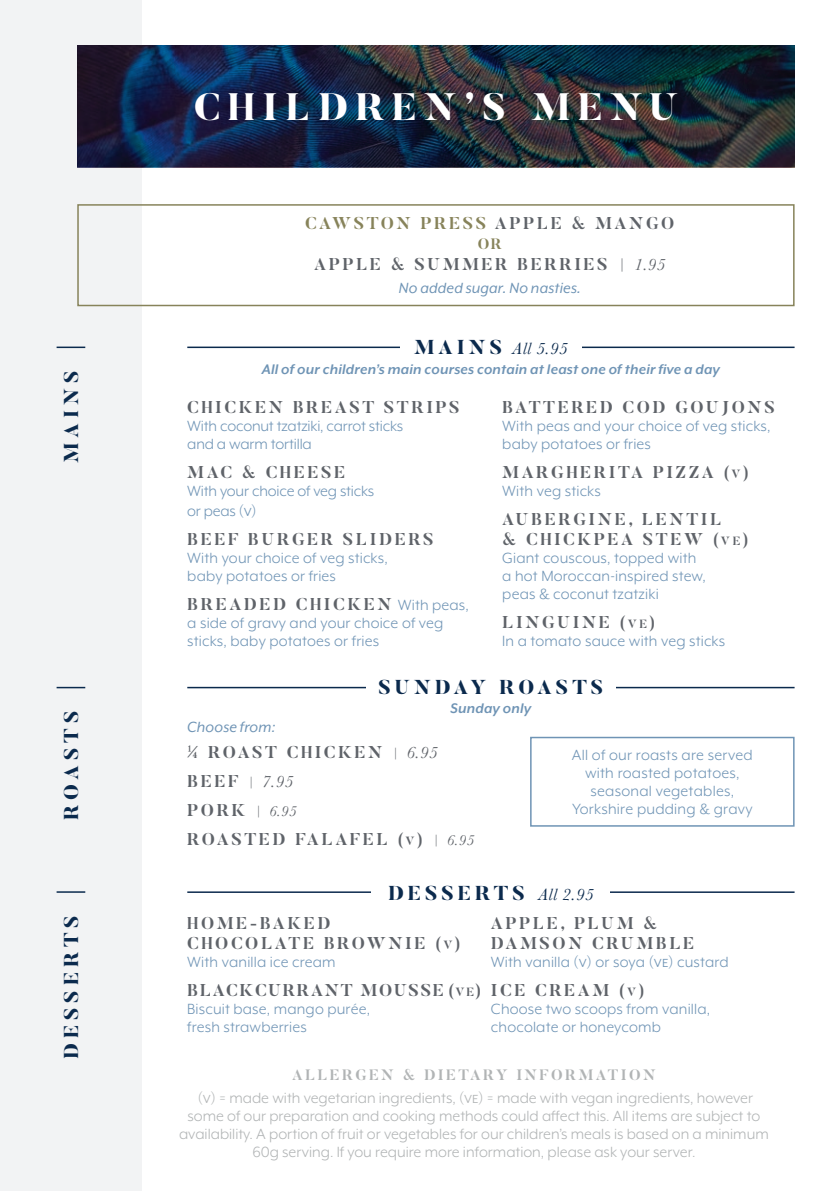
<style>
.page{position:relative;width:840px;height:1191px;background:#fff}
.page>*{position:absolute;margin:0;border:0;box-sizing:border-box;transform-origin:0 0}
.t1{font:800 38px "Butler";letter-spacing:.2em;color:#fff}
.t2{font:800 20px "Butler";letter-spacing:.2em;color:#0b2a4d}
.t3{font:800 20px "Butler";letter-spacing:.25em;color:#0b2a4d}
.t4{font:17px/18px "Mr Eaves XL Mod OT";letter-spacing:.01em;color:#6f94b5}
.t5{font:700 17px/20.4px "Butler";letter-spacing:.15em;color:#5f6369}
.t6{font:17px/18px "Mr Eaves XL Mod OT";color:#b1b4b5;text-align:center}
.t7{font:17px/18px "Mr Eaves XL Mod OT";letter-spacing:-.01em;color:#6f94b5}
.t8{font:italic 17px "Mr Eaves XL Mod OT";letter-spacing:.01em;color:#6f94b5}
.t9{font:700 17px "Butler";letter-spacing:.15em;color:#87835a}
.t10{font:700 17px "Butler";letter-spacing:.1em;color:#5f6369}
.t11{font:italic 17px "Baskerville";color:#0b2a4d}
.t12{font:italic 700 16px "Mr Eaves XL Mod OT";letter-spacing:.01em;color:#6f94b5}
.t13{font:700 15px "Butler";letter-spacing:.16em;color:#b1b4b5}
.t14{font:700 15px "Butler";color:#87835a}
.s1{color:#5f6369}
.s2{font-family:"Mr Eaves XL Mod OT";font-weight:400}
.s3{font-family:"Baskerville";font-weight:400;font-style:italic}
.s4{font-family:"Butler";font-weight:800;font-style:normal;font-size:20px}
.s5{font-family:"Mr Eaves XL Mod OT";font-weight:400;color:#6f94b5}
.s6{font-style:inherit}
.s7{font-size:11.8px}
.s8{font-family:"Mr Eaves XL Mod OT";font-weight:400;font-size:15px}
.s9{font-family:"Baskerville";font-weight:400;font-style:italic;font-size:15px}
.s10{font-family:"Baskerville";font-weight:400;font-style:italic;font-size:17px}
</style>
<div class="page">
<div style="left:0;top:0;width:142px;height:1191px;background:#f2f3f4"></div>
<img style="left:77px;top:45px;width:717px;height:122px">
<hr style="left:57px;top:346px;width:28px;height:2px;background:#0b2a4d">
<hr style="left:187px;top:346px;width:607px;height:2px;background:#0b2a4d">
<div style="left:400px;top:340px;width:181px;height:14px;background:#fff"></div>
<svg style="left:57px;top:891px;width:28px;height:1px"></svg>
<hr style="left:187px;top:891px;width:607px;height:2px;background:#0b2a4d">
<div style="left:371px;top:884px;width:238px;height:15px;background:#fff"></div>
<svg style="left:57px;top:687px;width:28px;height:1px"></svg>
<hr style="left:187px;top:687px;width:607px;height:1px;background:#0b2a4d">
<div style="left:366px;top:679px;width:249px;height:39px;background:#fff"></div>
<div style="left:530px;top:737px;width:264px;height:89px;border:2px solid #6f94b5"></div>
<div style="left:77px;top:204px;width:717px;height:102px;border:2px solid #87835a"></div>
<h1 class="t1" style="left:194px;top:83px;width:485px">CHILDREN’S MENU</h1>
<p class="t9" style="left:305px;top:212px;width:370px">CAWSTON PRESS <span class="s1">APPLE &amp; MANGO</span></p>
<p class="t14" style="left:477px;top:234px;width:25px">OR</p>
<p class="t5" style="left:314px;top:254px;width:352px">APPLE &amp; SUMMER BERRIES <span class="s2">|</span> <span class="s3">1.95</span></p>
<p class="t8" style="left:398px;top:280px;width:183px">No added sugar. No nasties.</p>
<p class="t2" style="left:58px;top:463px;width:94px;rotate:-90deg">MAINS</p>
<p class="t11" style="left:414px;top:337px;width:155px"><span class="s4">M A I N S</span> All 5.95</p>
<p class="t12" style="left:261px;top:361px;width:459px">All of our children’s main courses contain at least one of their five a day</p>
<p class="t5" style="left:187px;top:397px;width:274px">CHICKEN BREAST STRIPS</p>
<p class="t7" style="left:187px;top:417px;width:217px">With coconut tzatziki, carrot sticks and a warm tortilla</p>
<p class="t5" style="left:187px;top:462px;width:159px">MAC &amp; CHEESE</p>
<p class="t7" style="left:187px;top:480px;width:188px;line-height:20.4px">With your choice of veg sticks or peas (v)</p>
<p class="t5" style="left:187px;top:529px;width:248px">BEEF BURGER SLIDERS</p>
<p class="t4" style="left:187px;top:549px;width:202px">With your choice of veg sticks, baby potatoes or fries</p>
<p class="t5" style="left:187px;top:594px;width:283px">BREADED CHICKEN <span class="s5">With peas,</span></p>
<p class="t4" style="left:187px;top:614px;width:257px">a side of gravy and your choice of veg sticks, baby potatoes or fries</p>
<p class="t5" style="left:502px;top:397px;width:274px">BATTERED COD GOUJONS</p>
<p class="t4" style="left:502px;top:417px;width:269px">With peas and your choice of veg sticks, baby potatoes or fries</p>
<p class="t5" style="left:502px;top:462px;width:248px">MARGHERITA PIZZA <span class="s6">(</span><span class="s7">V</span><span class="s6">)</span></p>
<p class="t4" style="left:502px;top:482px;width:100px">With veg sticks</p>
<p class="t5" style="left:502px;top:509px;width:248px">AUBERGINE, LENTIL<br>&amp; CHICKPEA STEW <span class="s6">(</span><span class="s7">VE</span><span class="s6">)</span></p>
<p class="t4" style="left:502px;top:549px;width:205px">Giant couscous, topped with a hot Moroccan-inspired stew, peas &amp; coconut tzatziki</p>
<p class="t5" style="left:502px;top:612px;width:155px">LINGUINE <span class="s6">(</span><span class="s7">VE</span><span class="s6">)</span></p>
<p class="t4" style="left:502px;top:632px;width:224px">In a tomato sauce with veg sticks</p>
<p class="t2" style="left:378px;top:674px;width:226px">SUNDAY ROASTS</p>
<p class="t12" style="left:450px;top:699px;width:82px">Sunday only</p>
<p class="t4" style="left:571px;top:745px;width:182px;text-align:center">All of our roasts are served with roasted potatoes, seasonal vegetables,<br>Yorkshire pudding &amp; gravy</p>
<p class="t2" style="left:58px;top:819px;width:110px;rotate:-90deg">ROASTS</p>
<p class="t8" style="left:187px;top:718px;width:90px">Choose from:</p>
<p class="t5" style="left:187px;top:738px;width:288px;line-height:29px">¼ ROAST CHICKEN <span class="s8">|</span> <span class="s3">6.95<br></span>BEEF <span class="s8">|</span> <span class="s3">7.95<br></span>PORK <span class="s8">|</span> <span class="s9">6.95<br></span>ROASTED FALAFEL <span class="s6">(</span><span class="s7">V</span><span class="s6">)</span> <span class="s8">|</span> <span class="s9">6.95</span></p>
<p class="t3" style="left:58px;top:1059px;width:145px;rotate:-90deg">DESSERTS</p>
<p class="t2" style="left:388px;top:880px;width:207px">DESSERTS <span class="s10">All 2.95</span></p>
<p class="t5" style="left:187px;top:913px;width:275px">HOME-BAKED<br>CHOCOLATE BROWNIE <span class="s6">(</span><span class="s7">V</span><span class="s6">)</span></p>
<p class="t4" style="left:187px;top:953px;width:150px">With vanilla ice cream</p>
<p class="t10" style="left:187px;top:979px;width:296px">BLACKCURRANT MOUSSE <span class="s6">(</span><span class="s7">VE</span><span class="s6">)</span></p>
<p class="t4" style="left:187px;top:1000px;width:184px">Biscuit base, mango purée, fresh strawberries</p>
<p class="t5" style="left:490px;top:913px;width:205px">APPLE, PLUM &amp;<br>DAMSON CRUMBLE</p>
<p class="t4" style="left:490px;top:953px;width:239px">With vanilla (v) or soya (ve) custard</p>
<p class="t5" style="left:490px;top:980px;width:155px">ICE CREAM <span class="s6">(</span><span class="s7">V</span><span class="s6">)</span></p>
<p class="t4" style="left:490px;top:1000px;width:221px">Choose two scoops from vanilla, chocolate or honeycomb</p>
<p class="t13" style="left:292px;top:1065px;width:365px">ALLERGEN &amp; DIETARY INFORMATION</p>
<p class="t6" style="left:179px;top:1088px;width:591px">(v) = made with vegetarian ingredients, (ve) = made with vegan ingredients, however some of our preparation and cooking methods could affect this. All items are subject to availability. A portion of fruit or vegetables for our children’s meals is based on a minimum 60g serving. If you require more information, please ask your server.</p>
</div>
